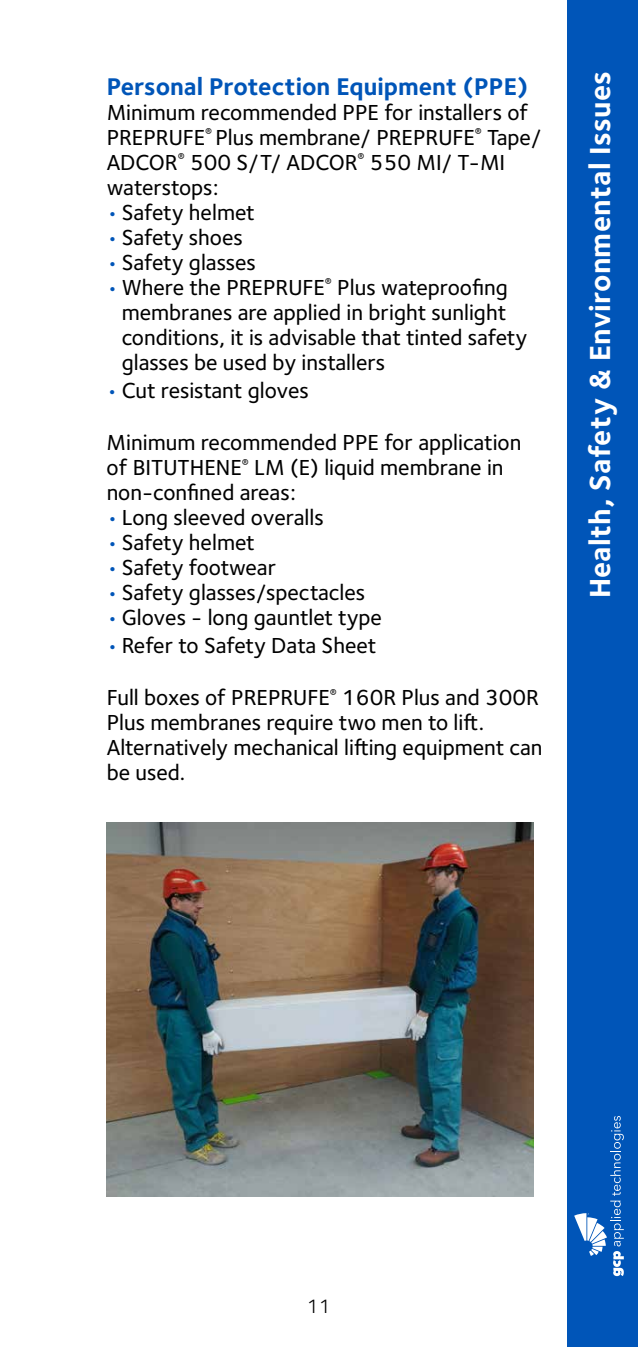
<style>
.page{position:relative;width:638px;height:1347px;background:#fff}
.page>*{position:absolute;margin:0;border:0;box-sizing:border-box;transform-origin:0 0}
.t1{font:700 30px "Foundry Sterling";letter-spacing:.01em;color:#fff}
.t2{font:700 25px "Foundry Sterling";color:#0055b8}
.t3{font:500 22.5px/25px "Foundry Sterling";color:#000}
.t4{font:20px "Foundry Sterling";color:#000}
.s1{color:#0055b8}
</style>
<div class="page">
<div style="left:567px;top:0;width:71px;height:1346px;background:#0055b8"></div>
<svg style="left:574px;top:1116px;width:50px;height:160px"></svg>
<img style="left:106px;top:822px;width:427px;height:374px">
<p class="t2" style="left:107px;top:72px;width:423px">Personal Protection Equipment (PPE)</p>
<p class="t3" style="left:107px;top:100px;width:436px">Minimum recommended PPE for installers of PREPRUFE<sup>®</sup> Plus membrane/ PREPRUFE<sup>®</sup> Tape/ ADCOR<sup>®</sup> 500 S/T/ ADCOR<sup>®</sup> 550 MI/ T-MI waterstops:</p>
<p class="t3" style="left:107px;top:200px;width:149px"><span class="s1">•</span> Safety helmet</p>
<p class="t3" style="left:107px;top:225px;width:138px"><span class="s1">•</span> Safety shoes</p>
<p class="t3" style="left:107px;top:250px;width:151px"><span class="s1">•</span> Safety glasses</p>
<p class="t3" style="left:122px;top:275px;width:407px;text-indent:-15px"><span class="s1">•</span> Where the PREPRUFE<sup>®</sup> Plus wateproofing membranes are applied in bright sunlight conditions, it is advisable that tinted safety glasses be used by installers</p>
<p class="t3" style="left:107px;top:378px;width:204px"><span class="s1">•</span>Cut resistant gloves</p>
<p class="t3" style="left:107px;top:430px;width:416px">Minimum recommended PPE for application of BITUTHENE<sup>®</sup> LM (E) liquid membrane in non-confined areas:</p>
<p class="t3" style="left:107px;top:505px;width:218px"><span class="s1">•</span> Long sleeved overalls</p>
<p class="t3" style="left:107px;top:530px;width:149px"><span class="s1">•</span> Safety helmet</p>
<p class="t3" style="left:107px;top:555px;width:171px"><span class="s1">•</span> Safety footwear</p>
<p class="t3" style="left:107px;top:580px;width:260px"><span class="s1">•</span> Safety glasses/spectacles</p>
<p class="t3" style="left:107px;top:605px;width:277px"><span class="s1">•</span>Gloves - long gauntlet type</p>
<p class="t3" style="left:107px;top:633px;width:271px"><span class="s1">•</span> Refer to Safety Data Sheet</p>
<p class="t3" style="left:107px;top:685px;width:437px">Full boxes of PREPRUFE<sup>®</sup> 160R Plus and 300R Plus membranes require two men to lift.<br>Alternatively mechanical lifting equipment can be used.</p>
<h1 class="t1" style="left:582px;top:598px;width:529px;rotate:-90deg">Health, Safety &amp; Environmental Issues</h1>
<p class="t4" style="left:307px;top:1294px;width:25px">11</p>
</div>
